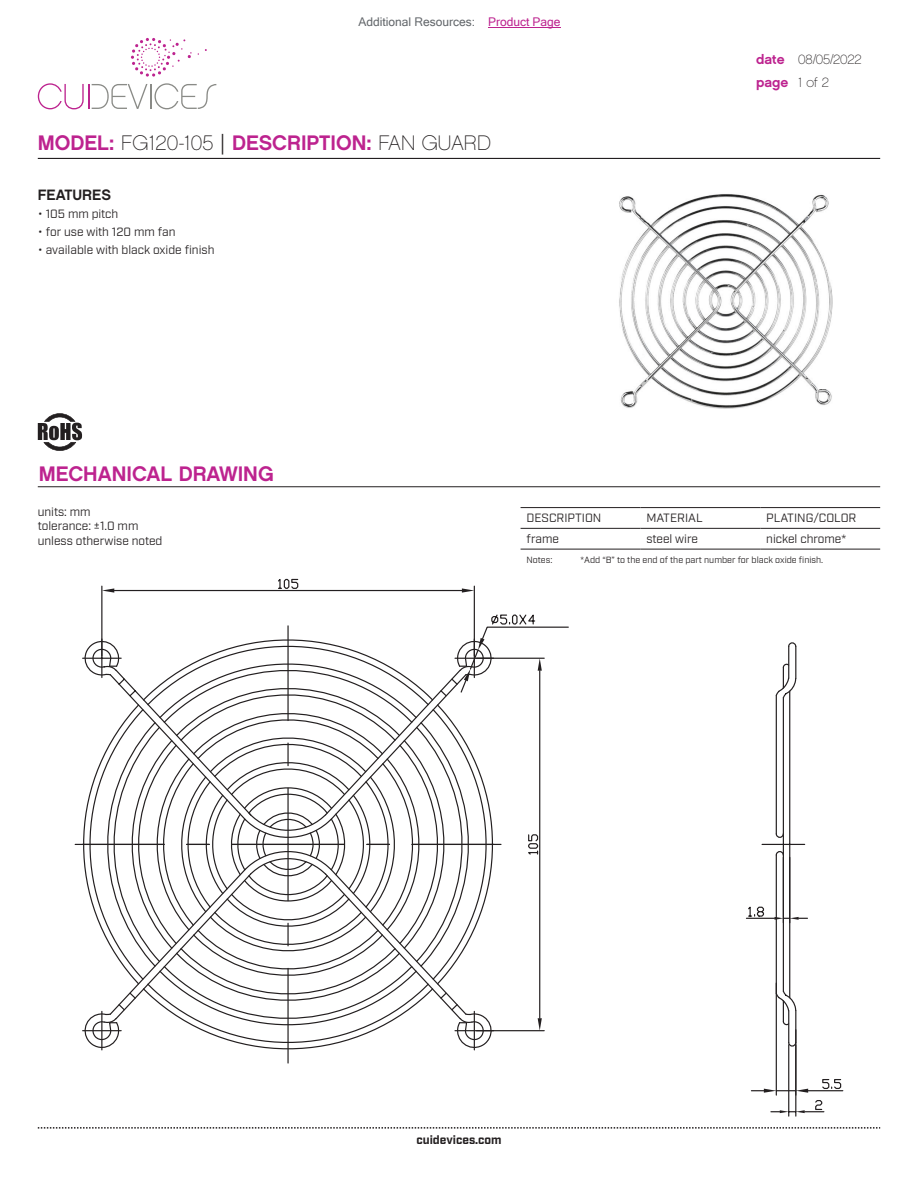
<style>
.page{position:relative;width:918px;height:1188px;background:#fff}
.page>*{position:absolute;margin:0;border:0;box-sizing:border-box;transform-origin:0 0}
.t1{font:21px "Chalet New York Nineteen Sixty";color:#bd238f}
.t2{font:15px "Chalet New York Nineteen Sixty";color:#231f20}
.t3{font:13.5px "Chalet Paris Nineteen Sixty";letter-spacing:-.005em;color:#231f20}
.t4{font:13.5px "Chalet New York Nineteen Sixty";color:#bd238f}
.t5{font:12px/14.4px "Industry";color:#231f20}
.t6{font:12px "Microsoft Sans Serif";color:#63676b}
.t7{font:700 12px "Industry";color:#231f20}
.t8{font:9px "Industry";color:#231f20}
.s1{color:#bd238f}
.s2{font-family:"Chalet Paris Nineteen Sixty";color:#231f20}
.s3{font-family:"Industry";color:#231f20}
.s4{font-family:"Chalet New York Nineteen Sixty";color:#bd238f}
</style>
<div class="page">
<hr style="left:38px;top:158px;width:842px;height:1px;background:#231f20">
<svg style="left:38px;top:1127px;width:842px;height:2px"></svg>
<svg style="left:92px;top:83px;width:124px;height:26px"></svg>
<svg style="left:38px;top:83px;width:46px;height:26px"></svg>
<hr style="left:88px;top:84px;width:2px;height:25px;background:#bd238f">
<svg style="left:131px;top:38px;width:61px;height:39px"></svg>
<img style="left:619px;top:194px;width:214px;height:215px">
<svg style="left:38px;top:413px;width:44px;height:38px"></svg>
<hr style="left:38px;top:486px;width:842px;height:1px;background:#231f20">
<hr style="left:521px;top:507px;width:119px;height:1px;background:#231f20">
<hr style="left:640px;top:507px;width:120px;height:1px;background:#231f20">
<hr style="left:760px;top:507px;width:120px;height:1px;background:#231f20">
<hr style="left:521px;top:528px;width:119px;height:1px;background:#231f20">
<hr style="left:640px;top:528px;width:120px;height:1px;background:#231f20">
<hr style="left:760px;top:528px;width:120px;height:1px;background:#231f20">
<hr style="left:521px;top:549px;width:119px;height:1px;background:#231f20">
<hr style="left:640px;top:549px;width:120px;height:1px;background:#231f20">
<hr style="left:760px;top:549px;width:120px;height:1px;background:#231f20">
<svg style="left:102px;top:588px;width:12px;height:5px"></svg>
<svg style="left:277px;top:579px;width:198px;height:43px"></svg>
<svg style="left:82px;top:638px;width:305px;height:27px"></svg>
<svg style="left:80px;top:665px;width:359px;height:388px"></svg>
<hr style="left:83px;top:1030px;width:38px;height:1px;background:#231f20">
<svg style="left:91px;top:992px;width:348px;height:60px"></svg>
<svg style="left:439px;top:626px;width:52px;height:425px"></svg>
<svg style="left:439px;top:636px;width:52px;height:61px"></svg>
<svg style="left:491px;top:614px;width:352px;height:478px"></svg>
<svg style="left:745px;top:851px;width:97px;height:266px"></svg>
<svg style="left:775px;top:642px;width:22px;height:57px"></svg>
<hr style="left:488px;top:27px;width:73px;height:1px;background:#bd238f">
<p class="t6" style="left:358px;top:15px;width:204px">Additional Resources: <span class="s1">Product Page</span></p>
<h1 class="t1" style="left:38px;top:129px;width:455px">MODEL: <span class="s2">FG120-105</span> <span class="s3">|</span> DESCRIPTION: <span class="s2">FAN GUARD</span></h1>
<p class="t2" style="left:38px;top:186px;width:75px">FEATURES</p>
<p class="t5" style="left:38px;top:207px;width:82px">• 105 mm pitch</p>
<p class="t5" style="left:38px;top:225px;width:139px">• for use with 120 mm fan</p>
<p class="t5" style="left:38px;top:243px;width:178px">• available with black oxide finish</p>
<p class="t3" style="left:756px;top:52px;width:107px"><span class="s4">date</span> 08/05/2022</p>
<p class="t4" style="left:756px;top:74px;width:74px">page <span class="s2">1 of 2</span></p>
<h1 class="t1" style="left:39px;top:460px;width:236px">MECHANICAL DRAWING</h1>
<p class="t5" style="left:38px;top:505px;width:126px">units: mm<br>tolerance: ±1.0 mm unless otherwise noted</p>
<p class="t5" style="left:527px;top:511px;width:76px">DESCRIPTION</p>
<p class="t5" style="left:646px;top:511px;width:58px">MATERIAL</p>
<p class="t5" style="left:766px;top:511px;width:92px">PLATING/COLOR</p>
<p class="t5" style="left:527px;top:532px;width:34px">frame</p>
<p class="t5" style="left:646px;top:532px;width:53px">steel wire</p>
<p class="t5" style="left:766px;top:532px;width:81px">nickel chrome*</p>
<p class="t8" style="left:527px;top:555px;width:27px">Notes:</p>
<p class="t8" style="left:581px;top:555px;width:244px">*Add “B” to the end of the part number for black oxide finish.</p>
<p class="t7" style="left:416px;top:1132px;width:87px">cuidevices.com</p>
</div>
